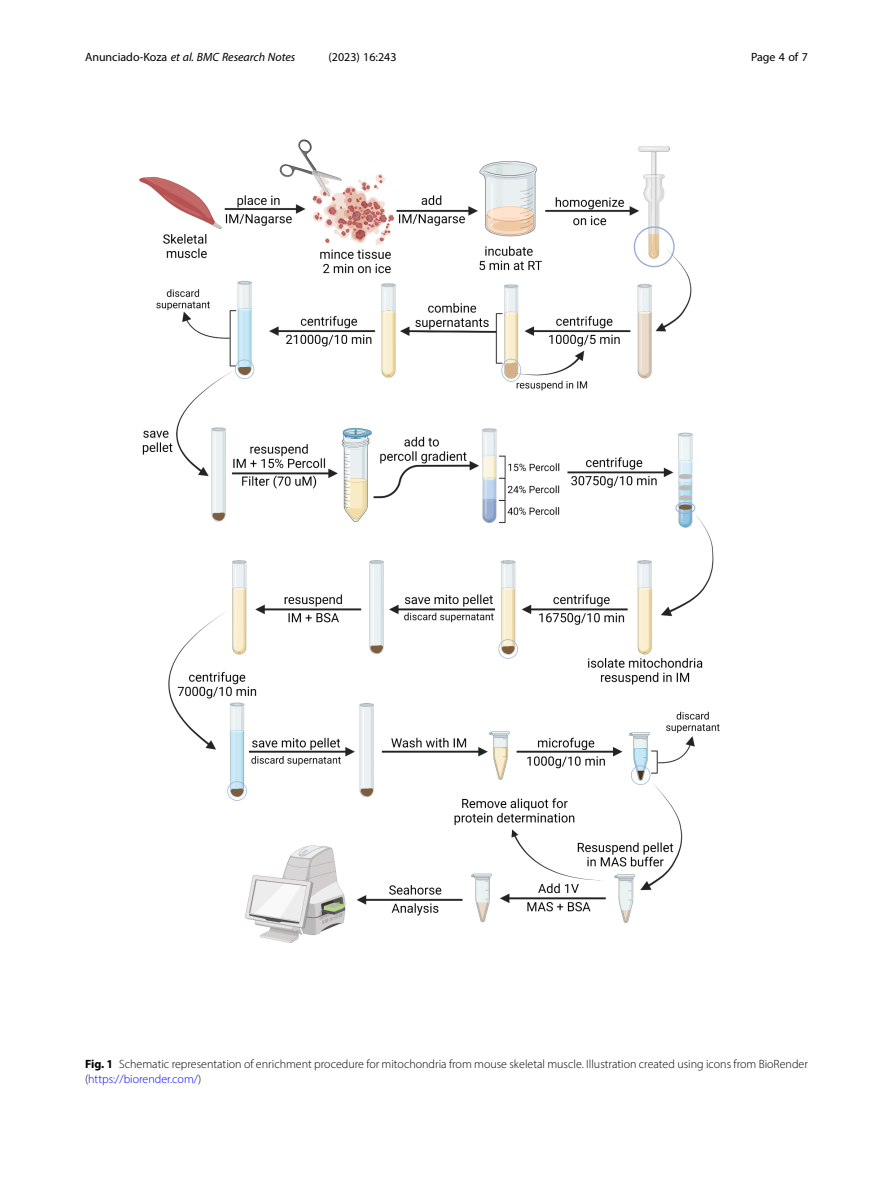
<style>
.page{position:relative;width:893px;height:1191px;background:#fff}
.page>*{position:absolute;margin:0;border:0;box-sizing:border-box;transform-origin:0 0}
.Figure_Caption{font:300 12px/15px "Myriad Pro";color:#000}
.t1{font:italic 12px "Myriad Pro";color:#000}
.t2{font:12px "Myriad Pro";color:#000}
.s1{font-style:normal}
.s2{font-weight:700}
.s3{color:#00f}
</style>
<div class="page">
<img style="left:139px;top:139px;width:581px;height:804px">
<p class="t1" style="left:85px;top:50px;width:212px"><span class="s1">Anunciado-Koza</span> et al. BMC Research Notes</p>
<p class="t2" style="left:329px;top:50px;width:70px">(2023) 16:243</p>
<p class="t2" style="left:751px;top:50px;width:58px">Page 4 of 7</p>
<p class="Figure_Caption" style="left:85px;top:1056px;width:724px"><span class="s2">Fig. 1</span> Schematic representation of enrichment procedure for mitochondria from mouse skeletal muscle. Illustration created using icons from BioRender (<span class="s3">https://biorender.com/</span>)</p>
</div>
